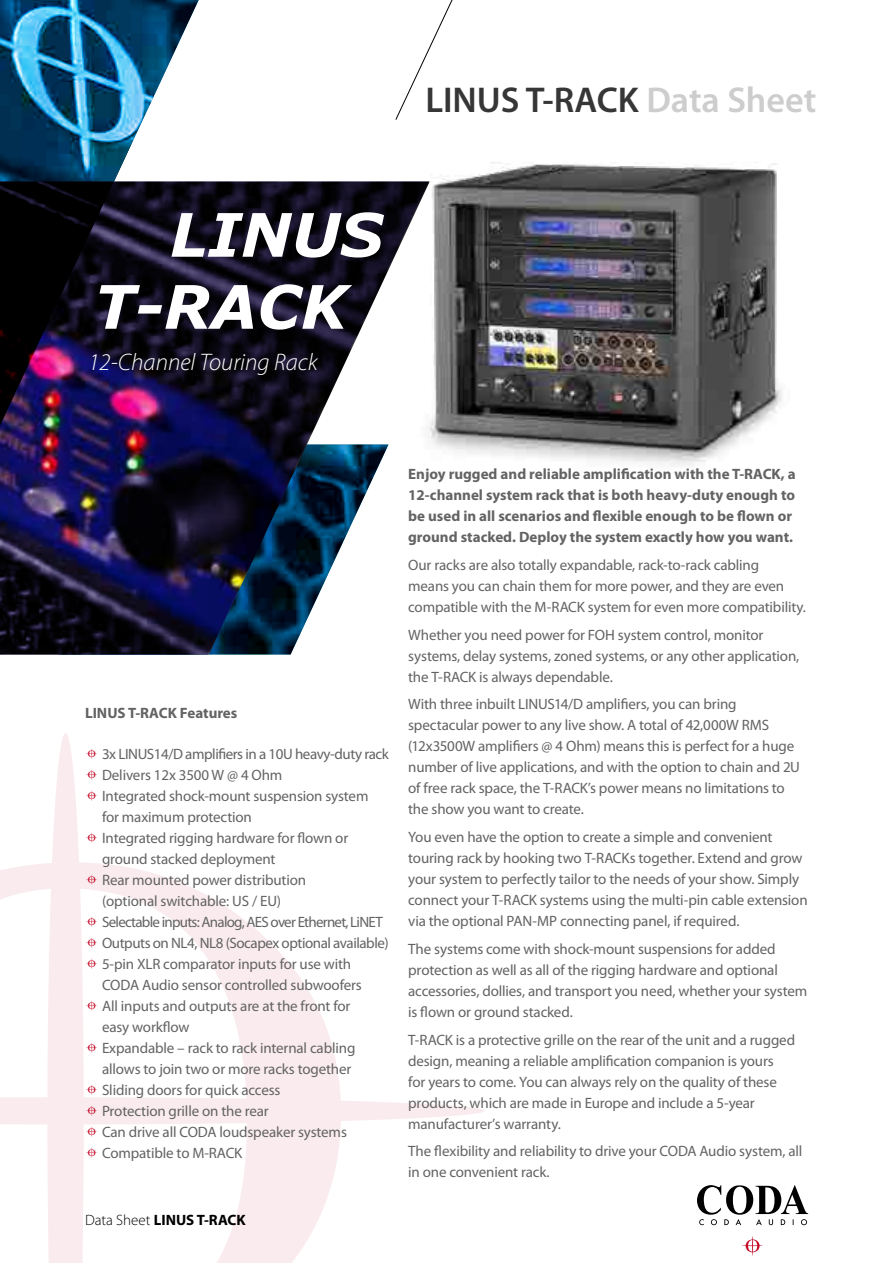
<style>
.page{position:relative;width:893px;height:1263px;background:#fff}
.page>*{position:absolute;margin:0;border:0;box-sizing:border-box;transform-origin:0 0}
.t1{font:italic 700 60px/72px "Verdana";color:#fff}
.t2{font:600 36px "Myriad Pro";color:#363636}
.t3{font:italic 300 24px "Myriad Pro";color:#fff}
.t4{font:15px/21px "Myriad Pro";letter-spacing:-.01em;color:#636363}
.t5{font:700 15px/21px "Myriad Pro";color:#636363}
.t6{font:15px "Myriad Pro";letter-spacing:-.03em;color:#636363}
.t7{font:15px "Myriad Pro";letter-spacing:-.05em;color:#636363}
.t8{font:700 15px "Myriad Pro";color:#000}
.s1{color:#cdcdcd}
.s2{font-family:"COD Aicon";color:#c60a27}
.s3{font-weight:300}
</style>
<div class="page">
<svg style="left:0;top:0;width:205px;height:182px"></svg>
<svg style="left:0;top:733px;width:485px;height:530px"></svg>
<svg style="left:697px;top:1185px;width:111px;height:40px"></svg>
<svg style="left:742px;top:1236px;width:21px;height:20px"></svg>
<svg style="left:415px;top:0;width:38px;height:78px"></svg>
<svg style="left:0;top:182px;width:358px;height:472px;background:#1e1b36"></svg>
<img style="left:358px;top:78px;width:424px;height:432px">
<h2 class="t2" style="left:425px;top:77px;width:392px">LINUS T-RACK <span class="s1">Data Sheet</span></h2>
<h1 class="t1" style="left:94px;top:199px;width:290px;text-indent:76px">LINUS<br>T-RACK</h1>
<h3 class="t3" style="left:89px;top:348px;width:231px">12-Channel Touring Rack</h3>
<p class="t5" style="left:85px;top:702px;width:154px">LINUS T-RACK Features</p>
<p class="t6" style="left:85px;top:745px;width:305px"><span class="s2">C</span> 3x LINUS14/D amplifiers in a 10U heavy-duty rack</p>
<p class="t4" style="left:85px;top:764px;width:199px"><span class="s2">C</span> Delivers 12x 3500 W @ 4 Ohm</p>
<p class="t4" style="left:85px;top:785px;width:285px"><span class="s2">C</span> Integrated shock-mount suspension system</p>
<p class="t4" style="left:102px;top:806px;width:151px">for maximum protection</p>
<p class="t4" style="left:85px;top:827px;width:265px"><span class="s2">C</span> Integrated rigging hardware for flown or</p>
<p class="t4" style="left:102px;top:848px;width:175px">ground stacked deployment</p>
<p class="t4" style="left:85px;top:869px;width:223px"><span class="s2">C</span> Rear mounted power distribution</p>
<p class="t4" style="left:102px;top:890px;width:181px">(optional switchable: US / EU)</p>
<p class="t7" style="left:85px;top:913px;width:299px"><span class="s2">C</span> Selectable inputs: Analog, AES over Ethernet, LiNET</p>
<p class="t6" style="left:85px;top:934px;width:305px"><span class="s2">C</span> Outputs on NL4, NL8 (Socapex optional available)</p>
<p class="t4" style="left:85px;top:953px;width:268px"><span class="s2">C</span> 5-pin XLR comparator inputs for use with</p>
<p class="t4" style="left:102px;top:974px;width:261px">CODA Audio sensor controlled subwoofers</p>
<p class="t4" style="left:85px;top:995px;width:267px"><span class="s2">C</span> All inputs and outputs are at the front for</p>
<p class="t4" style="left:102px;top:1016px;width:89px">easy workflow</p>
<p class="t4" style="left:85px;top:1037px;width:272px"><span class="s2">C</span> Expandable – rack to rack internal cabling</p>
<p class="t4" style="left:102px;top:1058px;width:251px">allows to join two or more racks together</p>
<p class="t4" style="left:85px;top:1079px;width:197px"><span class="s2">C</span> Sliding doors for quick access</p>
<p class="t4" style="left:85px;top:1100px;width:185px"><span class="s2">C</span> Protection grille on the rear</p>
<p class="t4" style="left:85px;top:1121px;width:263px"><span class="s2">C</span> Can drive all CODA loudspeaker systems</p>
<p class="t4" style="left:85px;top:1142px;width:159px"><span class="s2">C</span> Compatible to M-RACK</p>
<p class="t8" style="left:85px;top:1210px;width:162px"><span class="s3">Data Sheet</span> LINUS T-RACK</p>
<p class="t5" style="left:408px;top:463px;width:389px">Enjoy rugged and reliable amplification with the T-RACK, a 12-channel system rack that is both heavy-duty enough to be used in all scenarios and flexible enough to be flown or ground stacked. Deploy the system exactly how you want.</p>
<p class="t4" style="left:408px;top:554px;width:399px">Our racks are also totally expandable, rack-to-rack cabling<br>means you can chain them for more power, and they are even compatible with the M-RACK system for even more compatibility.</p>
<p class="t4" style="left:408px;top:624px;width:393px">Whether you need power for FOH system control, monitor systems, delay systems, zoned systems, or any other application, the T-RACK is always dependable.</p>
<p class="t4" style="left:408px;top:693px;width:393px">With three inbuilt LINUS14/D amplifiers, you can bring spectacular power to any live show. A total of 42,000W RMS (12x3500W amplifiers @ 4 Ohm) means this is perfect for a huge number of live applications, and with the option to chain and 2U of free rack space, the T-RACK’s power means no limitations to the show you want to create.</p>
<p class="t4" style="left:408px;top:826px;width:401px">You even have the option to create a simple and convenient touring rack by hooking two T-RACKs together. Extend and grow your system to perfectly tailor to the needs of your show. Simply connect your T-RACK systems using the multi-pin cable extension via the optional PAN-MP connecting panel, if required.</p>
<p class="t4" style="left:408px;top:938px;width:401px">The systems come with shock-mount suspensions for added protection as well as all of the rigging hardware and optional accessories, dollies, and transport you need, whether your system is flown or ground stacked.</p>
<p class="t4" style="left:408px;top:1029px;width:388px">T-RACK is a protective grille on the rear of the unit and a rugged design, meaning a reliable amplification companion is yours<br>for years to come. You can always rely on the quality of these products, which are made in Europe and include a 5-year manufacturer’s warranty.</p>
<p class="t4" style="left:408px;top:1140px;width:396px">The flexibility and reliability to drive your CODA Audio system, all in one convenient rack.</p>
</div>
